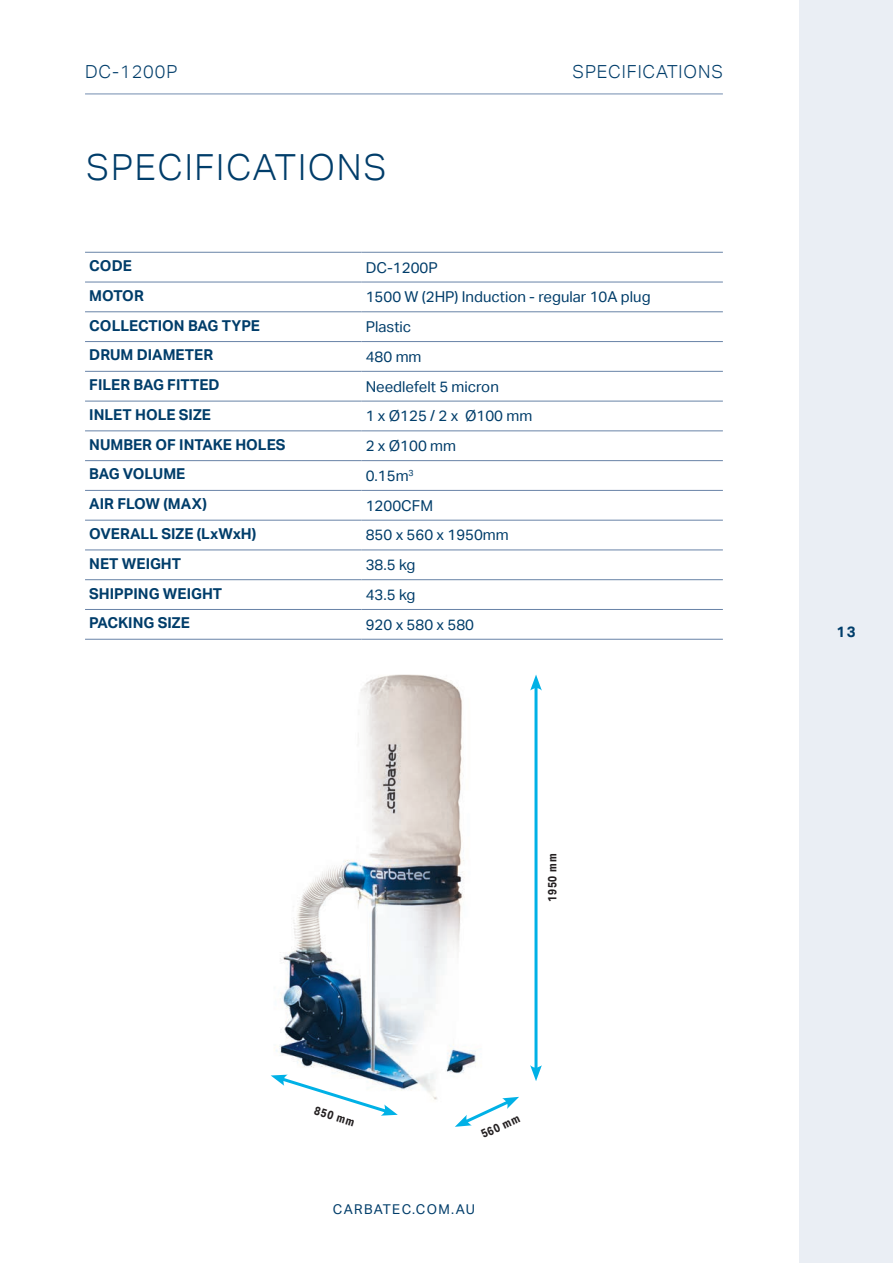
<style>
.page{position:relative;width:893px;height:1263px;background:#fff}
.page>*{position:absolute;margin:0;border:0;box-sizing:border-box;transform-origin:0 0}
._01_SECTION_HEAD{font:300 36px "Aktiv Grotesk";letter-spacing:.05em;color:#003d6a}
._03_FOLIO{font:300 18px "Aktiv Grotesk";letter-spacing:.05em;color:#003d6a}
._04_TABLE_CONTENTS___SPECS_COL_1_BLUE_BOL{font:700 15px "Aktiv Grotesk";color:#003d6a}
._04_TABLE_CONTENTS___SPECS_COL_2_BLUE_REG{font:15px "Aktiv Grotesk";color:#003d6a}
.t1{font:13.5px "Aktiv Grotesk";letter-spacing:.1em;color:#003d6a}
._04_TEXT_BLACK_ON_PHOTO_CAP{font:700 12px "Aktiv Grotesk Cd";letter-spacing:.07em;color:#231f20}
</style>
<div class="page">
<div style="left:799px;top:0;width:94px;height:1263px;background:#eaeef4"></div>
<hr style="left:85px;top:94px;width:638px;height:1px;background:#738caf">
<img style="left:194px;top:638px;width:365px;height:462px">
<hr style="left:85px;top:252px;width:276px;height:1px;background:#6883a7">
<hr style="left:361px;top:252px;width:362px;height:1px;background:#6883a7">
<hr style="left:85px;top:282px;width:276px;height:1px;background:#6883a7">
<hr style="left:85px;top:311px;width:276px;height:1px;background:#6883a7">
<hr style="left:85px;top:341px;width:276px;height:1px;background:#6883a7">
<hr style="left:85px;top:371px;width:276px;height:1px;background:#6883a7">
<hr style="left:85px;top:401px;width:276px;height:1px;background:#6883a7">
<hr style="left:85px;top:430px;width:276px;height:1px;background:#6883a7">
<hr style="left:85px;top:460px;width:276px;height:1px;background:#6883a7">
<hr style="left:85px;top:490px;width:276px;height:1px;background:#6883a7">
<hr style="left:361px;top:282px;width:362px;height:1px;background:#6883a7">
<hr style="left:361px;top:311px;width:362px;height:1px;background:#6883a7">
<hr style="left:361px;top:341px;width:362px;height:1px;background:#6883a7">
<hr style="left:361px;top:371px;width:362px;height:1px;background:#6883a7">
<hr style="left:361px;top:401px;width:362px;height:1px;background:#6883a7">
<hr style="left:361px;top:430px;width:362px;height:1px;background:#6883a7">
<hr style="left:361px;top:460px;width:362px;height:1px;background:#6883a7">
<hr style="left:361px;top:490px;width:362px;height:1px;background:#6883a7">
<hr style="left:85px;top:520px;width:276px;height:1px;background:#6883a7">
<hr style="left:361px;top:520px;width:362px;height:1px;background:#6883a7">
<hr style="left:85px;top:549px;width:276px;height:1px;background:#6883a7">
<hr style="left:85px;top:579px;width:276px;height:1px;background:#6883a7">
<hr style="left:85px;top:609px;width:276px;height:1px;background:#6883a7">
<hr style="left:85px;top:639px;width:276px;height:1px;background:#6883a7">
<hr style="left:361px;top:549px;width:362px;height:1px;background:#6883a7">
<hr style="left:361px;top:579px;width:362px;height:1px;background:#6883a7">
<hr style="left:361px;top:609px;width:362px;height:1px;background:#6883a7">
<hr style="left:361px;top:639px;width:362px;height:1px;background:#6883a7">
<svg style="left:455px;top:1097px;width:64px;height:30px"></svg>
<hr style="left:534px;top:685px;width:3px;height:386px;background:#00b1e6">
<svg style="left:530px;top:674px;width:12px;height:17px"></svg>
<svg style="left:530px;top:1065px;width:12px;height:16px"></svg>
<svg style="left:271px;top:1075px;width:127px;height:41px"></svg>
<p class="_03_FOLIO" style="left:85px;top:61px;width:94px">DC-1200P</p>
<p class="_03_FOLIO" style="left:573px;top:61px;width:152px">SPECIFICATIONS</p>
<p class="_01_SECTION_HEAD" style="left:86px;top:147px;width:302px">SPECIFICATIONS</p>
<p class="_04_TABLE_CONTENTS___SPECS_COL_1_BLUE_BOL" style="left:89px;top:257px;width:44px">CODE</p>
<p class="_04_TABLE_CONTENTS___SPECS_COL_2_BLUE_REG" style="left:366px;top:259px;width:74px">DC-1200P</p>
<p class="_04_TABLE_CONTENTS___SPECS_COL_1_BLUE_BOL" style="left:89px;top:287px;width:56px">MOTOR</p>
<p class="_04_TABLE_CONTENTS___SPECS_COL_2_BLUE_REG" style="left:366px;top:288px;width:286px">1500 W (2HP) Induction - regular 10A plug</p>
<p class="_04_TABLE_CONTENTS___SPECS_COL_1_BLUE_BOL" style="left:89px;top:317px;width:172px">COLLECTION BAG TYPE</p>
<p class="_04_TABLE_CONTENTS___SPECS_COL_2_BLUE_REG" style="left:366px;top:318px;width:47px">Plastic</p>
<p class="_04_TABLE_CONTENTS___SPECS_COL_1_BLUE_BOL" style="left:89px;top:346px;width:125px">DRUM DIAMETER</p>
<p class="_04_TABLE_CONTENTS___SPECS_COL_2_BLUE_REG" style="left:366px;top:348px;width:57px">480 mm</p>
<p class="_04_TABLE_CONTENTS___SPECS_COL_1_BLUE_BOL" style="left:89px;top:376px;width:132px">FILER BAG FITTED</p>
<p class="_04_TABLE_CONTENTS___SPECS_COL_2_BLUE_REG" style="left:366px;top:378px;width:135px">Needlefelt 5 micron</p>
<p class="_04_TABLE_CONTENTS___SPECS_COL_1_BLUE_BOL" style="left:89px;top:406px;width:123px">INLET HOLE SIZE</p>
<p class="_04_TABLE_CONTENTS___SPECS_COL_2_BLUE_REG" style="left:366px;top:407px;width:168px">1 x Ø125 / 2 x Ø100 mm</p>
<p class="_04_TABLE_CONTENTS___SPECS_COL_1_BLUE_BOL" style="left:89px;top:436px;width:198px">NUMBER OF INTAKE HOLES</p>
<p class="_04_TABLE_CONTENTS___SPECS_COL_2_BLUE_REG" style="left:366px;top:437px;width:92px">2 x Ø100 mm</p>
<p class="_04_TABLE_CONTENTS___SPECS_COL_1_BLUE_BOL" style="left:89px;top:465px;width:98px">BAG VOLUME</p>
<p class="_04_TABLE_CONTENTS___SPECS_COL_2_BLUE_REG" style="left:366px;top:467px;width:50px">0.15m<sup>3</sup></p>
<p class="_04_TABLE_CONTENTS___SPECS_COL_1_BLUE_BOL" style="left:89px;top:495px;width:119px">AIR FLOW (MAX)</p>
<p class="_04_TABLE_CONTENTS___SPECS_COL_2_BLUE_REG" style="left:366px;top:497px;width:69px">1200CFM</p>
<p class="_04_TABLE_CONTENTS___SPECS_COL_1_BLUE_BOL" style="left:89px;top:525px;width:169px">OVERALL SIZE (LxWxH)</p>
<p class="_04_TABLE_CONTENTS___SPECS_COL_2_BLUE_REG" style="left:366px;top:526px;width:145px">850 x 560 x 1950mm</p>
<p class="_04_TABLE_CONTENTS___SPECS_COL_1_BLUE_BOL" style="left:89px;top:555px;width:93px">NET WEIGHT</p>
<p class="_04_TABLE_CONTENTS___SPECS_COL_2_BLUE_REG" style="left:366px;top:556px;width:51px">38.5 kg</p>
<p class="_04_TABLE_CONTENTS___SPECS_COL_1_BLUE_BOL" style="left:89px;top:584px;width:134px">SHIPPING WEIGHT</p>
<p class="_04_TABLE_CONTENTS___SPECS_COL_2_BLUE_REG" style="left:366px;top:586px;width:51px">43.5 kg</p>
<p class="_04_TABLE_CONTENTS___SPECS_COL_1_BLUE_BOL" style="left:89px;top:614px;width:102px">PACKING SIZE</p>
<p class="_04_TABLE_CONTENTS___SPECS_COL_2_BLUE_REG" style="left:366px;top:616px;width:110px">920 x 580 x 580</p>
<p class="_04_TEXT_BLACK_ON_PHOTO_CAP" style="left:545px;top:902px;width:50px;rotate:-90deg">1950 mm</p>
<p class="_04_TEXT_BLACK_ON_PHOTO_CAP" style="left:317px;top:1103px;width:43px;rotate:17deg">850 mm</p>
<p class="_04_TEXT_BLACK_ON_PHOTO_CAP" style="left:478px;top:1128px;width:43px;rotate:-25deg">560 mm</p>
<p class="t1" style="left:333px;top:1201px;width:144px">CARBATEC.COM.AU</p>
<p class="_04_TABLE_CONTENTS___SPECS_COL_1_BLUE_BOL" style="left:837px;top:623px;width:21px">13</p>
</div>
